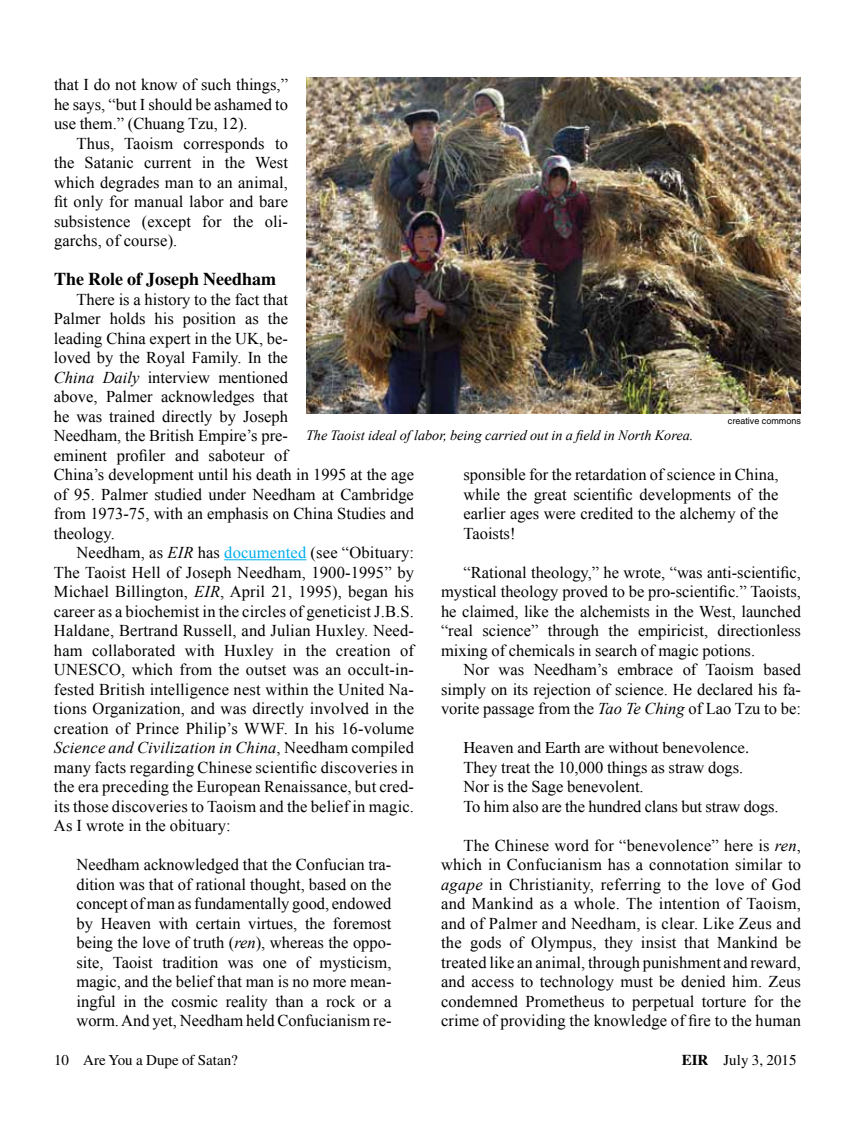
<style>
.page{position:relative;width:864px;height:1134px;background:#fff}
.page>*{position:absolute;margin:0;border:0;box-sizing:border-box;transform-origin:0 0}
.t1{font:700 18px "Times";color:#000}
.t2{font:16.5px/19.5px "Times New Roman";color:#000;text-align:justify}
.t3{font:16.5px "Times";color:#000}
.t4{font:15px "Times";color:#000}
.t5{font:italic 14.25px "Times New Roman";color:#000}
.t6{font:9px "Helvetica";color:#000}
.s1{font-style:italic}
.s2{color:#00aeef}
.s3{font-weight:700}
</style>
<div class="page">
<hr style="left:224px;top:559px;width:83px;height:1px;background:#00aeef">
<img style="left:306px;top:77px;width:495px;height:337px">
<p class="t2" style="left:54px;top:74px;width:236px">that I do not know of such things,” he says, “but I should be ashamed to use them.” (Chuang Tzu, 12).</p>
<p class="t2" style="left:54px;top:133px;width:236px;text-indent:23px">Thus, Taoism corresponds to the Satanic current in the West which degrades man to an animal, fit only for manual labor and bare subsistence (except for the oli&shy;garchs, of course).</p>
<p class="t1" style="left:54px;top:268px;width:224px">The Role of Joseph Needham</p>
<p class="t2" style="left:54px;top:289px;width:362px;text-align:left;text-indent:23px">There is a history to the fact that<br>Palmer holds his position as the<br>leading China expert in the UK, be-<br>loved by the Royal Family. In the<br><span class="s1">China Daily</span> interview mentioned<br>above, Palmer acknowledges that<br>he was trained directly by Joseph<br>Needham, the British Empire’s pre-<br>eminent profiler and saboteur of<br>China’s development until his death in 1995 at the age of 95. Palmer studied under Needham at Cambridge from 1973-75, with an emphasis on China Studies and theology.</p>
<p class="t2" style="left:54px;top:543px;width:362px;text-indent:23px">Needham, as <span class="s1">EIR</span> has <span class="s2">documented</span> (see “Obituary:<br>The Taoist Hell of Joseph Needham, 1900-1995” by Michael Billington, <span class="s1">EIR</span>, April 21, 1995), began his career as a biochemist in the circles of geneticist J.B.S.<br>Haldane, Bertrand Russell, and Julian Huxley. Need&shy;ham collaborated with Huxley in the creation of UNESCO, which from the outset was an occult-in&shy;fested British intelligence nest within the United Na&shy;tions Organization, and was directly involved in the creation of Prince Philip’s WWF. In his 16-volume <span class="s1">Science and Civilization in China</span>, Needham compiled many facts regarding Chinese scientific discoveries in the era preceding the European Renaissance, but cred&shy;its those discoveries to Taoism and the belief in magic.<br>As I wrote in the obituary:</p>
<p class="t2" style="left:76px;top:855px;width:317px">Needham acknowledged that the Confucian tra&shy;dition was that of rational thought, based on the concept of man as fundamentally good, endowed by Heaven with certain virtues, the foremost being the love of truth (<span class="s1">ren</span>), whereas the oppo&shy;site, Taoist tradition was one of mysticism, magic, and the belief that man is no more mean&shy;ingful in the cosmic reality than a rock or a worm. And yet, Needham held Confucianism re-</p>
<p class="t6" style="left:728px;top:416px;width:75px">creative commons</p>
<p class="t5" style="left:306px;top:425px;width:389px">The Taoist ideal of labor, being carried out in a field in North Korea.</p>
<p class="t2" style="left:464px;top:465px;width:317px">sponsible for the retardation of science in China, while the great scientific developments of the earlier ages were credited to the alchemy of the Taoists!</p>
<p class="t2" style="left:441px;top:562px;width:362px;text-indent:23px">“Rational theology,” he wrote, “was anti-scientific, mystical theology proved to be pro-scientific.” Taoists, he claimed, like the alchemists in the West, launched “real science” through the empiricist, directionless mixing of chemicals in search of magic potions.</p>
<p class="t2" style="left:441px;top:660px;width:362px;text-indent:23px">Nor was Needham’s embrace of Taoism based simply on its rejection of science. He declared his fa&shy;vorite passage from the <span class="s1">Tao Te Ching</span> of Lao Tzu to be:</p>
<p class="t3" style="left:464px;top:738px;width:287px">Heaven and Earth are without benevolence.</p>
<p class="t2" style="left:464px;top:757px;width:317px;text-align:left">They treat the 10,000 things as straw dogs.<br>Nor is the Sage benevolent.<br>To him also are the hundred clans but straw dogs.</p>
<p class="t2" style="left:441px;top:835px;width:362px;text-indent:22px">The Chinese word for “benevolence” here is <span class="s1">ren</span>, which in Confucianism has a connotation similar to <span class="s1">agape</span> in Christianity, referring to the love of God and Mankind as a whole. The intention of Taoism, and of Palmer and Needham, is clear. Like Zeus and the gods of Olympus, they insist that Mankind be treated like an animal, through punishment and reward, and access to technology must be denied him. Zeus condemned Prometheus to perpetual torture for the crime of providing the knowledge of fire to the human</p>
<p class="t4" style="left:54px;top:1052px;width:185px">10 Are You a Dupe of Satan?</p>
<p class="t4" style="left:682px;top:1052px;width:116px"><span class="s3">EIR</span> July 3, 2015</p>
</div>
